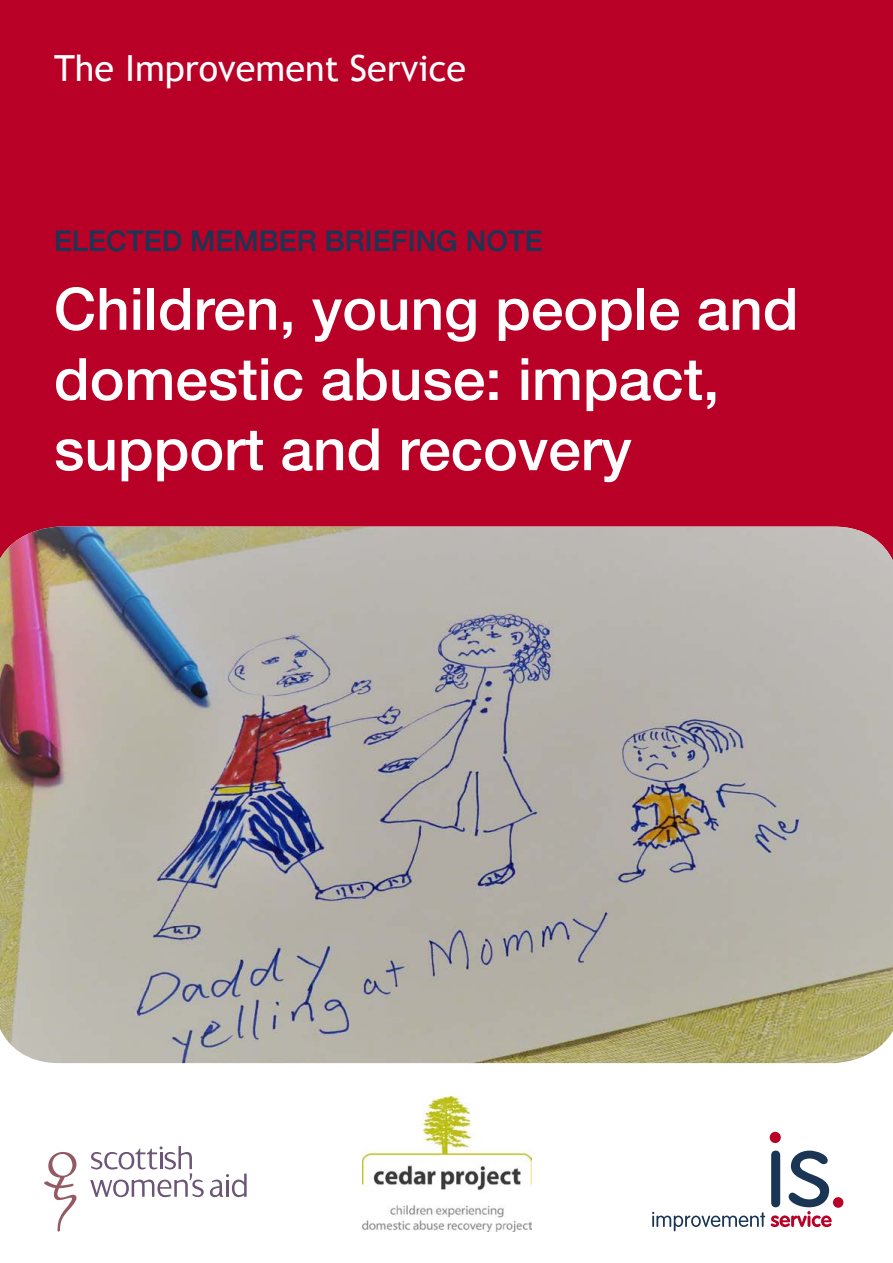
<style>
.page{position:relative;width:893px;height:1263px;background:#fff}
.page>*{position:absolute;margin:0;border:0;box-sizing:border-box;transform-origin:0 0}
.t1{font:500 58.5px/70.2px "Helvetica Neue";color:#fff}
.t2{font:36px "Trebuchet MS";color:#fff}
.t3{font:500 28.5px "Helvetica Neue";color:#1a3654}
</style>
<div class="page">
<div style="left:0;top:0;width:893px;height:638px;background:#b90027"></div>
<svg style="left:652px;top:1212px;width:113px;height:19px"></svg>
<svg style="left:771px;top:1150px;width:61px;height:77px"></svg>
<div style="left:833px;top:1197px;width:10px;height:11px;background:#b90027;border-radius:50%"></div>
<div style="left:770px;top:1132px;width:11px;height:11px;background:#b90027;border-radius:50%"></div>
<svg style="left:44px;top:1152px;width:33px;height:79px"></svg>
<svg style="left:90px;top:1146px;width:114px;height:51px"></svg>
<svg style="left:210px;top:1173px;width:37px;height:24px"></svg>
<img style="left:362px;top:1097px;width:169px;height:134px">
<img style="left:0;top:527px;width:893px;height:536px">
<p class="t2" style="left:54px;top:47px;width:414px">The Improvement Service</p>
<p class="t3" style="left:54px;top:218px;width:490px">ELECTED MEMBER BRIEFING NOTE</p>
<p class="t1" style="left:54px;top:269px;width:746px">Children, young people and domestic abuse: impact, support and recovery</p>
</div>
